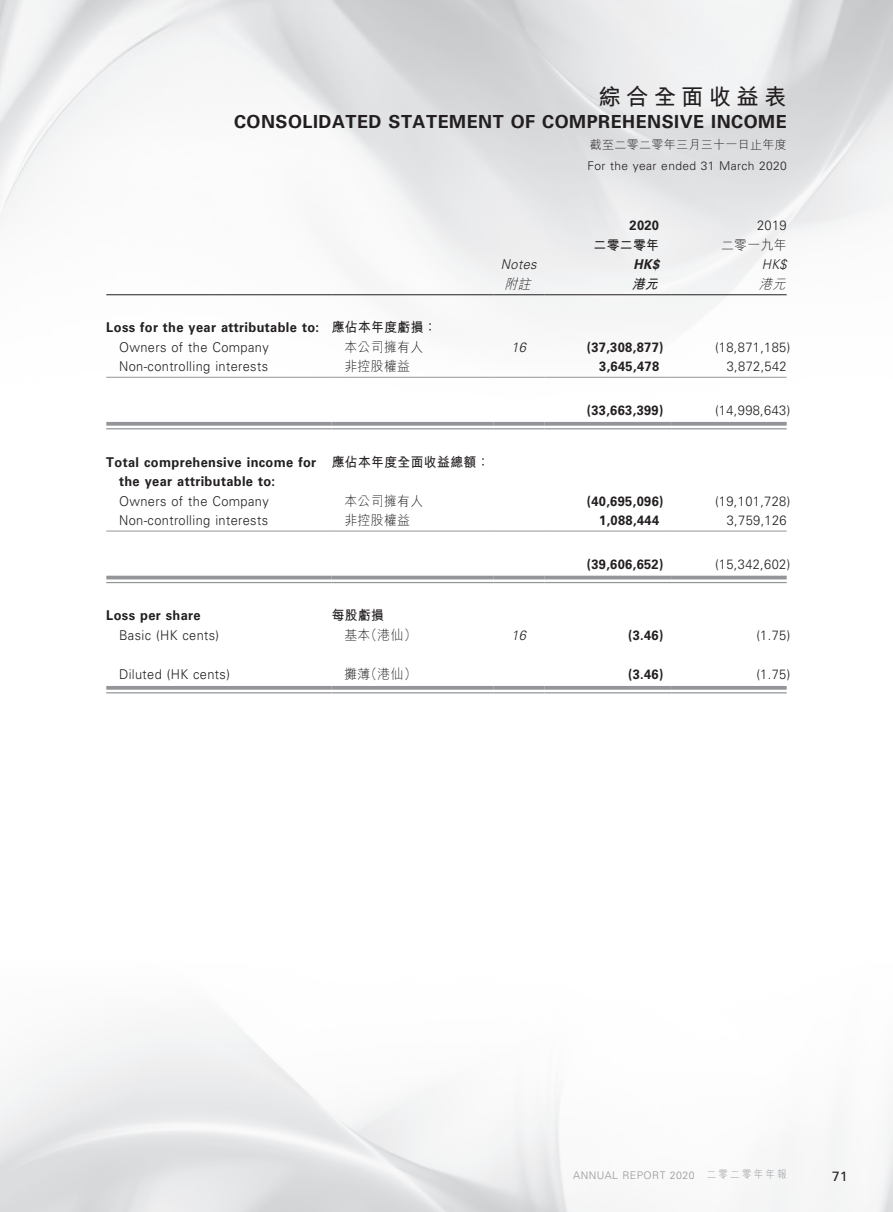
<style>
.page{position:relative;width:893px;height:1212px;background:#fff}
.page>*{position:absolute;margin:0;border:0;box-sizing:border-box;transform-origin:0 0}
.t1{font:700 22.5px "M Hei HK";letter-spacing:.23em;color:#231f20}
.t2{font:700 18px "Univers";letter-spacing:.03em;color:#231f20}
.t3{font:700 13.5px/19.5px "Univers";letter-spacing:.03em;color:#231f20;scale:.95 1}
.t4{font:300 13.5px "Univers";letter-spacing:.03em;color:#231f20;scale:.95 1}
.t5{font:300 13.5px "M Hei HK";letter-spacing:.03em;color:#231f20;scale:.95 1}
.t6{font:700 13.5px "M Hei HK";letter-spacing:.03em;color:#231f20;scale:.95 1}
.t7{font:italic 300 13.5px "Univers";letter-spacing:.03em;color:#231f20;scale:.95 1}
.t8{font:italic 300 13.5px "M Hei HK";color:#231f20;scale:.95 1}
.t9{font:italic 700 13.5px "Univers";color:#231f20;scale:.95 1}
.t10{font:13.5px "Univers";color:#231f20}
.t11{font:italic 700 13.5px "M Hei HK";color:#231f20;scale:.95 1}
.t12{font:300 12px "Univers";letter-spacing:.03em;color:#231f20}
.t13{font:300 12px "M Hei HK";letter-spacing:.03em;color:#231f20}
.t14{font:300 10.5px "Univers";letter-spacing:.04em;color:#939598}
.s1{font-family:"M Hei HK"}
.s2{font-weight:300}
</style>
<div class="page">
<hr style="left:106px;top:294px;width:226px;height:1px;background:#231f20">
<hr style="left:332px;top:294px;width:161px;height:1px;background:#231f20">
<hr style="left:493px;top:294px;width:51px;height:1px;background:#231f20">
<hr style="left:544px;top:294px;width:128px;height:1px;background:#231f20">
<hr style="left:672px;top:294px;width:115px;height:1px;background:#231f20">
<hr style="left:106px;top:377px;width:226px;height:1px;background:#939598">
<hr style="left:332px;top:377px;width:161px;height:1px;background:#939598">
<hr style="left:493px;top:377px;width:51px;height:1px;background:#939598">
<hr style="left:544px;top:377px;width:128px;height:1px;background:#939598">
<hr style="left:672px;top:377px;width:115px;height:1px;background:#939598">
<svg style="left:106px;top:422px;width:226px;height:4px"></svg>
<hr style="left:106px;top:428px;width:226px;height:1px;background:#939598">
<svg style="left:332px;top:422px;width:161px;height:4px"></svg>
<hr style="left:332px;top:428px;width:161px;height:1px;background:#939598">
<svg style="left:493px;top:422px;width:51px;height:4px"></svg>
<hr style="left:493px;top:428px;width:51px;height:1px;background:#939598">
<svg style="left:544px;top:422px;width:128px;height:4px"></svg>
<hr style="left:544px;top:428px;width:128px;height:1px;background:#939598">
<svg style="left:672px;top:422px;width:115px;height:4px"></svg>
<hr style="left:672px;top:428px;width:115px;height:1px;background:#939598">
<hr style="left:106px;top:531px;width:226px;height:1px;background:#939598">
<hr style="left:332px;top:531px;width:161px;height:1px;background:#939598">
<hr style="left:493px;top:531px;width:51px;height:1px;background:#939598">
<hr style="left:544px;top:531px;width:128px;height:1px;background:#939598">
<hr style="left:672px;top:531px;width:115px;height:1px;background:#939598">
<hr style="left:106px;top:576px;width:226px;height:3px;background:#939598">
<hr style="left:106px;top:582px;width:226px;height:1px;background:#939598">
<hr style="left:332px;top:576px;width:161px;height:3px;background:#939598">
<hr style="left:332px;top:582px;width:161px;height:1px;background:#939598">
<hr style="left:493px;top:576px;width:51px;height:3px;background:#939598">
<hr style="left:493px;top:582px;width:51px;height:1px;background:#939598">
<hr style="left:544px;top:576px;width:128px;height:3px;background:#939598">
<hr style="left:544px;top:582px;width:128px;height:1px;background:#939598">
<hr style="left:672px;top:576px;width:115px;height:3px;background:#939598">
<hr style="left:672px;top:582px;width:115px;height:1px;background:#939598">
<svg style="left:106px;top:686px;width:226px;height:4px"></svg>
<hr style="left:106px;top:692px;width:226px;height:1px;background:#939598">
<svg style="left:332px;top:686px;width:161px;height:4px"></svg>
<hr style="left:332px;top:692px;width:161px;height:1px;background:#939598">
<svg style="left:493px;top:686px;width:51px;height:4px"></svg>
<hr style="left:493px;top:692px;width:51px;height:1px;background:#939598">
<svg style="left:544px;top:686px;width:128px;height:4px"></svg>
<hr style="left:544px;top:692px;width:128px;height:1px;background:#939598">
<svg style="left:672px;top:686px;width:115px;height:4px"></svg>
<hr style="left:672px;top:692px;width:115px;height:1px;background:#939598">
<h1 class="t1" style="left:598px;top:81px;width:190px">綜合全面收益表</h1>
<h2 class="t2" style="left:234px;top:111px;width:554px">Consolidated Statement of Comprehensive Income</h2>
<p class="t13" style="left:590px;top:136px;width:199px">截至二零二零年三月三十一日止年度</p>
<p class="t12" style="left:588px;top:158px;width:201px">For the year ended 31 March 2020</p>
<p class="t3" style="left:629px;top:216px;width:33px">2020</p>
<p class="t4" style="left:757px;top:217px;width:33px">2019</p>
<p class="t6" style="left:594px;top:235px;width:71px">二零二零年</p>
<p class="t5" style="left:721px;top:235px;width:71px">二零一九年</p>
<p class="t7" style="left:501px;top:256px;width:39px">Notes</p>
<p class="t9" style="left:633px;top:257px;width:29px">HK$</p>
<p class="t7" style="left:762px;top:256px;width:28px">HK$</p>
<p class="t8" style="left:504px;top:274px;width:34px">附註</p>
<p class="t11" style="left:632px;top:274px;width:34px">港元</p>
<p class="t8" style="left:759px;top:274px;width:34px">港元</p>
<p class="t3" style="left:119px;top:318px;width:336px;text-indent:-13px">Loss for the year attributable to: <span class="s1">應佔本年度虧損：<br></span><span class="s2">Owners of the Company</span></p>
<p class="t5" style="left:344px;top:337px;width:84px">本公司擁有人</p>
<p class="t7" style="left:511px;top:339px;width:17px">16</p>
<p class="t3" style="left:587px;top:337px;width:82px">(37,308,877)</p>
<p class="t4" style="left:715px;top:339px;width:81px">(18,871,185)</p>
<p class="t4" style="left:119px;top:358px;width:158px">Non-controlling interests</p>
<p class="t5" style="left:344px;top:357px;width:71px">非控股權益</p>
<p class="t3" style="left:599px;top:357px;width:65px">3,645,478</p>
<p class="t4" style="left:727px;top:358px;width:65px">3,872,542</p>
<p class="t3" style="left:587px;top:400px;width:82px">(33,663,399)</p>
<p class="t4" style="left:715px;top:402px;width:81px">(14,998,643)</p>
<p class="t3" style="left:119px;top:452px;width:209px;text-indent:-13px">Total comprehensive income for the year attributable to:</p>
<p class="t6" style="left:332px;top:452px;width:168px">應佔本年度全面收益總額：</p>
<p class="t4" style="left:119px;top:493px;width:159px">Owners of the Company</p>
<p class="t5" style="left:344px;top:491px;width:84px">本公司擁有人</p>
<p class="t3" style="left:587px;top:491px;width:82px">(40,695,096)</p>
<p class="t4" style="left:715px;top:493px;width:81px">(19,101,728)</p>
<p class="t4" style="left:119px;top:512px;width:158px">Non-controlling interests</p>
<p class="t5" style="left:344px;top:511px;width:71px">非控股權益</p>
<p class="t3" style="left:599px;top:511px;width:65px">1,088,444</p>
<p class="t4" style="left:727px;top:512px;width:65px">3,759,126</p>
<p class="t3" style="left:587px;top:554px;width:82px">(39,606,652)</p>
<p class="t4" style="left:715px;top:556px;width:81px">(15,342,602)</p>
<p class="t3" style="left:106px;top:606px;width:101px">Loss per share</p>
<p class="t6" style="left:332px;top:606px;width:57px">每股虧損</p>
<p class="t4" style="left:119px;top:627px;width:107px">Basic (HK cents)</p>
<p class="t5" style="left:344px;top:625px;width:78px">基本（港仙）</p>
<p class="t7" style="left:511px;top:627px;width:17px">16</p>
<p class="t3" style="left:628px;top:625px;width:39px">(3.46)</p>
<p class="t4" style="left:756px;top:627px;width:37px">(1.75)</p>
<p class="t4" style="left:119px;top:666px;width:118px">Diluted (HK cents)</p>
<p class="t5" style="left:344px;top:664px;width:78px">攤薄（港仙）</p>
<p class="t3" style="left:628px;top:664px;width:39px">(3.46)</p>
<p class="t4" style="left:756px;top:666px;width:37px">(1.75)</p>
<p class="t14" style="left:573px;top:1168px;width:215px">ANNUAL REPORT 2020 <span class="s1">二零二零年年報</span></p>
<p class="t10" style="left:832px;top:1168px;width:17px">71</p>
</div>
